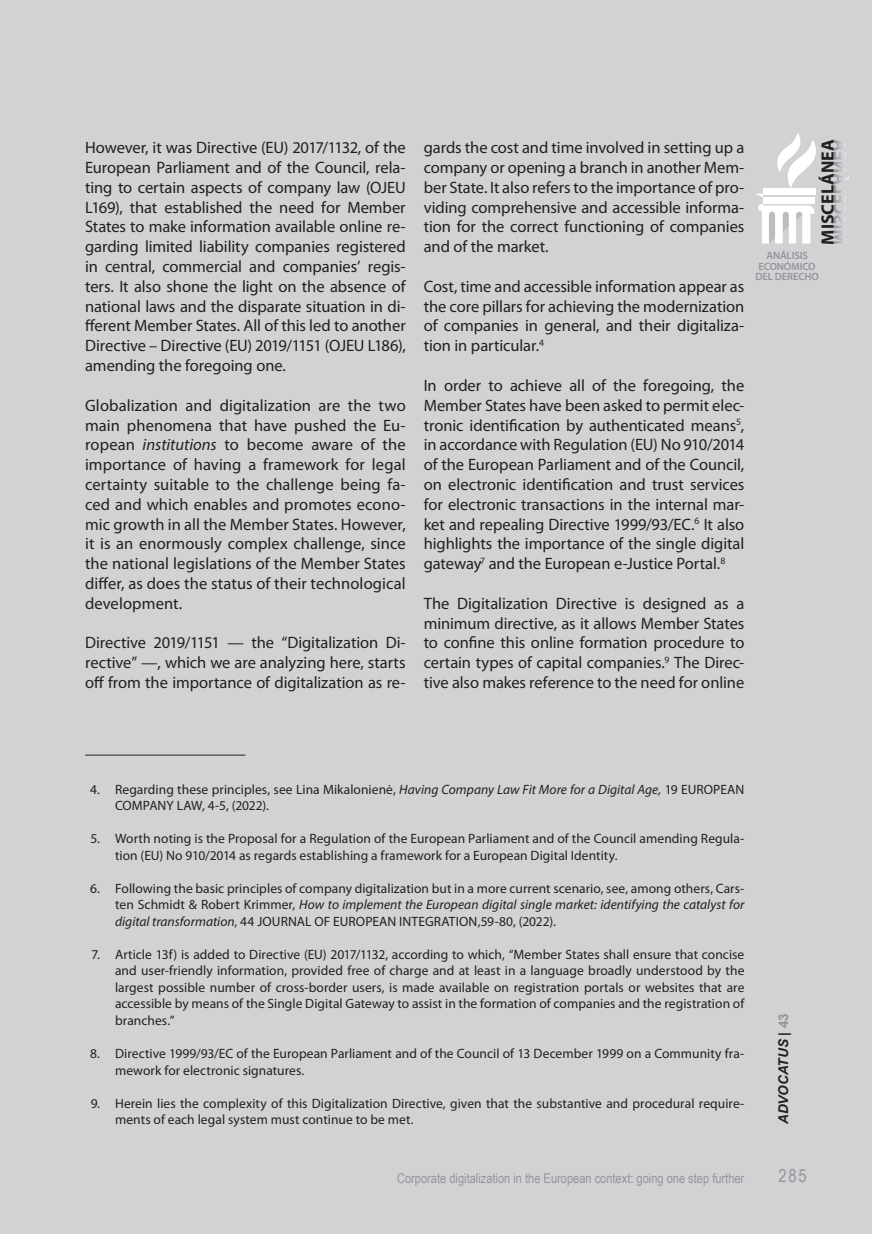
<style>
.page{position:relative;width:872px;height:1234px;background:#fff}
.page>*{position:absolute;margin:0;border:0;box-sizing:border-box;transform-origin:0 0}
.t1{font:700 18px "Myriad Pro";color:#231f20}
.t2{font:18px "Arial Narrow";color:#939598}
.CuerpoTexto{font:16.5px/19.8px "Myriad Pro";letter-spacing:-.005em;color:#231f20;text-align:justify}
.Pie_de_página{font:13.5px/16.5px "Myriad Pro";letter-spacing:.005em;color:#231f20}
.t3{font:13.5px "Arial Narrow";color:#939598}
.t4{font:italic 700 13.5px "Arial";letter-spacing:-.01em;color:#231f20}
.t5{font:600 10.5px/10.5px "Myriad Pro";letter-spacing:-.01em;color:#939598;text-align:center}
.s1{font-style:italic}
.s2{font-style:normal}
.s3{font-style:normal;color:#939598}
</style>
<div class="page">
<div style="left:0;top:0;width:872px;height:1233px;background:#d1d2d4"></div>
<svg style="left:777px;top:133px;width:39px;height:55px"></svg>
<div style="left:763px;top:188px;width:53px;height:7px;background:#fff"></div>
<div style="left:763px;top:197px;width:51px;height:6px;background:#fff"></div>
<svg style="left:758px;top:204px;width:56px;height:39px"></svg>
<svg style="left:756px;top:193px;width:7px;height:4px"></svg>
<svg style="left:833px;top:140px;width:16px;height:104px"></svg>
<hr style="left:85px;top:754px;width:160px;height:1px;background:#231f20">
<p class="CuerpoTexto" style="left:85px;top:137px;width:322px">However, it was Directive (EU) 2017/1132, of the European Parliament and of the Council, rela&shy;ting to certain aspects of company law (OJEU L169), that established the need for Member States to make information available online re&shy;garding limited liability companies registered in central, commercial and companies’ regis&shy;ters. It also shone the light on the absence of national laws and the disparate situation in di&shy;fferent Member States. All of this led to another Directive – Directive (EU) 2019/1151 (OJEU L186), amending the foregoing one.</p>
<p class="CuerpoTexto" style="left:85px;top:395px;width:322px">Globalization and digitalization are the two main phenomena that have pushed the Eu&shy;ropean <span class="s1">institutions</span> to become aware of the importance of having a framework for legal certainty suitable to the challenge being fa&shy;ced and which enables and promotes econo&shy;mic growth in all the Member States. However, it is an enormously complex challenge, since the national legislations of the Member States differ, as does the status of their technological development.</p>
<p class="CuerpoTexto" style="left:85px;top:632px;width:322px">Directive 2019/1151 — the “Digitalization Di&shy;rective” —, which we are analyzing here, starts off from the importance of digitalization as re-</p>
<p class="CuerpoTexto" style="left:424px;top:137px;width:322px">gards the cost and time involved in setting up a company or opening a branch in another Mem&shy;ber State. It also refers to the importance of pro&shy;viding comprehensive and accessible informa&shy;tion for the correct functioning of companies and of the market.</p>
<p class="CuerpoTexto" style="left:424px;top:276px;width:322px">Cost, time and accessible information appear as the core pillars for achieving the modernization of companies in general, and their digitaliza&shy;tion in particular.<sup>4</sup></p>
<p class="CuerpoTexto" style="left:424px;top:375px;width:322px">In order to achieve all of the foregoing, the Member States have been asked to permit elec&shy;tronic identification by authenticated means<sup>5</sup>, in accordance with Regulation (EU) No 910/2014 of the European Parliament and of the Council, on electronic identification and trust services for electronic transactions in the internal mar&shy;ket and repealing Directive 1999/93/EC.<sup>6</sup> It also highlights the importance of the single digital gateway<sup>7</sup> and the European e-Justice Portal.<sup>8</sup></p>
<p class="CuerpoTexto" style="left:424px;top:593px;width:322px">The Digitalization Directive is designed as a minimum directive, as it allows Member States to confine this online formation procedure to certain types of capital companies.<sup>9</sup> The Direc&shy;tive also makes reference to the need for online</p>
<p class="t1" style="left:816px;top:245px;width:107px;rotate:-90deg">MISCELÁNEA</p>
<p class="t5" style="left:755px;top:250px;width:65px">ANÁLISIS<br>ECONÓMICO<br>DEL DERECHO</p>
<p class="Pie_de_página" style="left:115px;top:780px;width:631px;text-indent:-25px">4. Regarding these principles, see Lina Mikalonienė, <span class="s1">Having Company Law Fit More for a Digital Age,</span> 19 EUROPEAN<br>COMPANY LAW, 4-5, (2022).</p>
<p class="Pie_de_página" style="left:115px;top:830px;width:631px;text-indent:-25px">5. Worth noting is the Proposal for a Regulation of the European Parliament and of the Council amending Regula&shy;tion (EU) No 910/2014 as regards establishing a framework for a European Digital Identity.</p>
<p class="Pie_de_página" style="left:115px;top:879px;width:631px;text-align:justify;text-indent:-25px">6. Following the basic principles of company digitalization but in a more current scenario, see, among others, Cars&shy;ten Schmidt &amp; Robert Krimmer, <span class="s1">How to implement the European digital single market: identifying the catalyst for digital transformation</span>, 44 JOURNAL OF EUROPEAN INTEGRATION,59-80, (2022).</p>
<p class="Pie_de_página" style="left:115px;top:945px;width:631px;text-align:justify;text-indent:-23px">7. Article 13f) is added to Directive (EU) 2017/1132, according to which, “Member States shall ensure that concise and user-friendly information, provided free of charge and at least in a language broadly understood by the largest possible number of cross-border users, is made available on registration portals or websites that are accessible by means of the Single Digital Gateway to assist in the formation of companies and the registration of branches.”</p>
<p class="Pie_de_página" style="left:115px;top:1044px;width:631px;text-indent:-25px">8. Directive 1999/93/EC of the European Parliament and of the Council of 13 December 1999 on a Community fra&shy;mework for electronic signatures.</p>
<p class="Pie_de_página" style="left:115px;top:1094px;width:631px;text-indent:-24px">9. Herein lies the complexity of this Digitalization Directive, given that the substantive and procedural require&shy;ments of each legal system must continue to be met.</p>
<p class="t3" style="left:397px;top:1168px;width:349px">Corporate digitalization in the European context: going one step further</p>
<p class="t4" style="left:774px;top:1123px;width:112px;rotate:-90deg">ADVOCATUS <span class="s2">|</span> <span class="s3">43</span></p>
<p class="t2" style="left:778px;top:1162px;width:30px">285</p>
</div>
